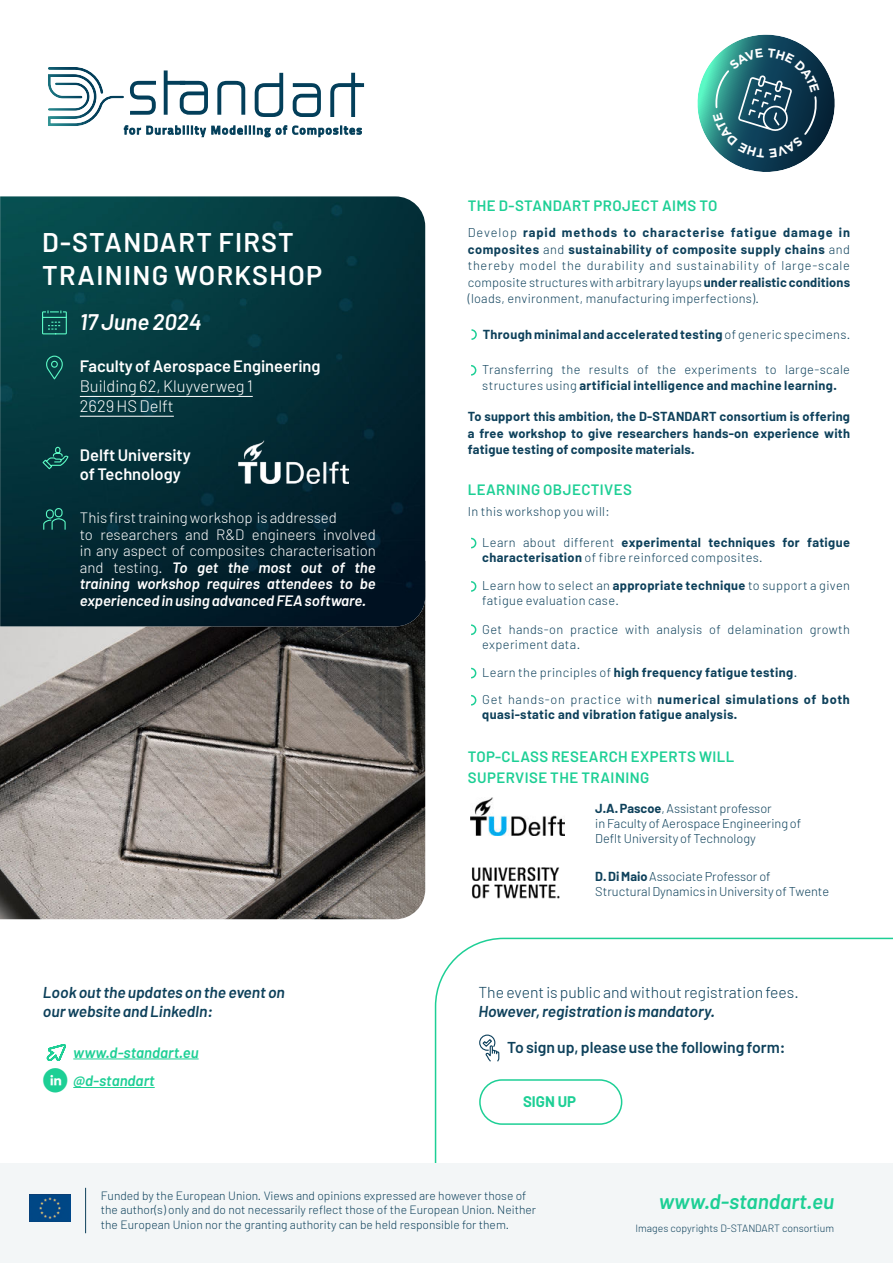
<style>
.page{position:relative;width:893px;height:1263px;background:#fff}
.page>*{position:absolute;margin:0;border:0;box-sizing:border-box;transform-origin:0 0}
.t1{font:600 27px/32.4px "Barlow";letter-spacing:.05em;color:#fff}
.t2{font:24px "Social Media Circled";color:#1dcf95}
.t3{font:italic 600 22.5px "Barlow";color:#fff}
.t4{font:italic 600 21px "Barlow";color:#1dcf95}
.t5{font:600 16.5px/18.8px "Barlow";color:#fff}
.t6{font:300 16.5px/19.8px "Barlow";color:#fff}
.t7{font:italic 600 15.75px/18.8px "Barlow";color:#0e415b}
.t8{font:300 15.75px "Barlow";color:#0e415b}
.t9{font:600 15.75px "Barlow";color:#0e415b}
.t10{font:300 15px/16.5px "Barlow";color:#fff}
.t11{font:600 15px/21px "Barlow";letter-spacing:.03em;color:#1dcf95}
.t12{font:italic 600 15px/28.5px "Barlow";color:#1dcf95}
.t13{font:700 15px "Barlow";color:#1dcf95}
.t14{font:300 12.75px/16.5px "Barlow";letter-spacing:.02em;color:#0e415b}
.t15{font:700 12.75px/16.5px "Barlow";letter-spacing:.03em;color:#0e415b}
.t16{font:300 12.75px/15.3px "Barlow";color:#0e415b}
.t17{font:300 12px/14.4px "Barlow";color:#0e415b}
.t18{font:300 10.5px "Barlow";color:#0e415b}
.s1{font-weight:600;font-style:italic}
.s2{font-weight:700}
.s3{font-weight:300}
.s4{font-weight:400}
</style>
<div class="page">
<img style="left:0;top:626px;width:425px;height:293px">
<img style="left:0;top:196px;width:425px;height:430px">
<svg style="left:43px;top:507px;width:23px;height:24px"></svg>
<svg style="left:41px;top:309px;width:26px;height:26px"></svg>
<hr style="left:80px;top:396px;width:173px;height:1px;background:#fff">
<hr style="left:80px;top:416px;width:94px;height:1px;background:#fff">
<svg style="left:45px;top:355px;width:18px;height:25px"></svg>
<svg style="left:41px;top:446px;width:28px;height:24px"></svg>
<svg style="left:46px;top:1044px;width:20px;height:17px"></svg>
<svg style="left:48px;top:67px;width:316px;height:70px"></svg>
<img style="left:239px;top:441px;width:109px;height:43px">
<svg style="left:471px;top:537px;width:6px;height:12px"></svg>
<svg style="left:471px;top:329px;width:6px;height:11px"></svg>
<svg style="left:471px;top:365px;width:6px;height:11px"></svg>
<svg style="left:471px;top:581px;width:6px;height:11px"></svg>
<svg style="left:471px;top:624px;width:6px;height:12px"></svg>
<svg style="left:471px;top:667px;width:6px;height:12px"></svg>
<svg style="left:471px;top:694px;width:6px;height:12px"></svg>
<img style="left:470px;top:798px;width:95px;height:37px">
<img style="left:472px;top:866px;width:88px;height:33px">
<svg style="left:434px;top:937px;width:459px;height:227px"></svg>
<div style="left:0;top:1164px;width:893px;height:99px;background:#f3f6f7"></div>
<img style="left:30px;top:1195px;width:40px;height:27px">
<hr style="left:85px;top:1188px;width:1px;height:45px;background:#0e415b">
<svg style="left:479px;top:1034px;width:21px;height:28px"></svg>
<div style="left:479px;top:1079px;width:143px;height:46px;border:2px solid #1dcf95;border-radius:22px"></div>
<hr style="left:73px;top:1058px;width:126px;height:1px;background:#1dcf95">
<hr style="left:73px;top:1087px;width:82px;height:1px;background:#1dcf95">
<svg style="left:697px;top:35px;width:138px;height:137px"></svg>
<h1 class="t1" style="left:42px;top:229px;width:282px">D-STANDART FIRST<br>TRAINING WORKSHOP</h1>
<h3 class="t3" style="left:80px;top:313px;width:123px">17 June 2024</h3>
<p class="t5" style="left:80px;top:358px;width:242px">Faculty of Aerospace Engineering</p>
<p class="t6" style="left:80px;top:376px;width:174px">Building 62, Kluyverweg 1<br>2629 HS Delft</p>
<p class="t5" style="left:80px;top:447px;width:113px">Delft University of Technology</p>
<p class="t10" style="left:80px;top:509px;width:297px">This first training workshop is addressed<br>to researchers and R&amp;D engineers involved in any aspect of composites characterisation and testing. <span class="s1">To get the most out of the training workshop requires attendees to be experienced in using advanced FEA software.</span></p>
<p class="t11" style="left:468px;top:197px;width:251px">THE D-STANDART PROJECT AIMS TO</p>
<p class="t14" style="left:468px;top:224px;width:384px;text-align:justify">Develop <span class="s2">rapid methods to characterise fatigue damage in composites</span> and <span class="s2">sustainability of composite supply chains</span> and thereby model the durability and sustainability of large-scale composite structures with arbitrary layups <span class="s2">under realistic conditions </span>(loads, environment, manufacturing imperfections).</p>
<p class="t15" style="left:483px;top:327px;width:369px">Through minimal and accelerated testing <span class="s3">of generic specimens.</span></p>
<p class="t14" style="left:482px;top:362px;width:369px;line-height:15.3px">Transferring the results of the experiments to large-scale structures using <span class="s2">artificial intelligence and machine learning.</span></p>
<p class="t15" style="left:468px;top:410px;width:384px;text-align:justify">To support this ambition, the D-STANDART consortium is offering a free workshop to give researchers hands-on experience with fatigue testing of composite materials.</p>
<p class="t11" style="left:468px;top:481px;width:166px">LEARNING OBJECTIVES</p>
<p class="t14" style="left:468px;top:503px;width:144px">In this workshop you will:</p>
<p class="t15" style="left:482px;top:536px;width:369px;line-height:15px"><span class="s3">Learn about different</span> experimental techniques for fatigue characterisation <span class="s3">of fibre reinforced composites.</span></p>
<p class="t14" style="left:482px;top:578px;width:369px;line-height:15px">Learn how to select an <span class="s2">appropriate technique</span> to support a given fatigue evaluation case.</p>
<p class="t14" style="left:482px;top:621px;width:369px;line-height:15px">Get hands-on practice with analysis of delamination growth experiment data.</p>
<p class="t15" style="left:482px;top:660px;width:369px;line-height:27.2px"><span class="s3">Learn the principles of</span> high frequency fatigue testing<span class="s4">.<br></span><span class="s3">Get hands-on practice with</span> numerical simulations of both</p>
<p class="t15" style="left:482px;top:708px;width:256px">quasi-static and vibration fatigue analysis.</p>
<p class="t11" style="left:468px;top:748px;width:268px">TOP-CLASS RESEARCH EXPERTS WILL<br>SUPERVISE THE TRAINING</p>
<p class="t16" style="left:595px;top:800px;width:207px"><span class="s2">J.A. Pascoe</span>, Assistant professor<br>in Faculty of Aerospace Engineering of<br>Deflt University of Technology</p>
<p class="t16" style="left:595px;top:868px;width:235px"><span class="s2">D. Di Maio</span> Associate Professor of<br>Structural Dynamics in University of Twente</p>
<p class="t7" style="left:43px;top:984px;width:243px">Look out the updates on the event on our website and LinkedIn:</p>
<p class="t8" style="left:478px;top:983px;width:322px">The event is public and without registration fees.</p>
<p class="t7" style="left:478px;top:1003px;width:238px">However, registration is mandatory.</p>
<p class="t12" style="left:73px;top:1038px;width:127px">www.d-standart.eu @d-standart</p>
<h2 class="t2" style="left:43px;top:1068px;width:27px">C</h2>
<p class="t9" style="left:507px;top:1042px;width:280px">To sign up, please use the following form:</p>
<p class="t13" style="left:523px;top:1095px;width:55px">SIGN UP</p>
<p class="t17" style="left:101px;top:1188px;width:437px">Funded by the European Union. Views and opinions expressed are however those of the author(s) only and do not necessarily reflect those of the European Union. Neither the European Union nor the granting authority can be held responsible for them.</p>
<h3 class="t4" style="left:659px;top:1193px;width:177px">www.d-standart.eu</h3>
<p class="t18" style="left:635px;top:1222px;width:200px">Images copyrights D-STANDART consortium</p>
</div>
